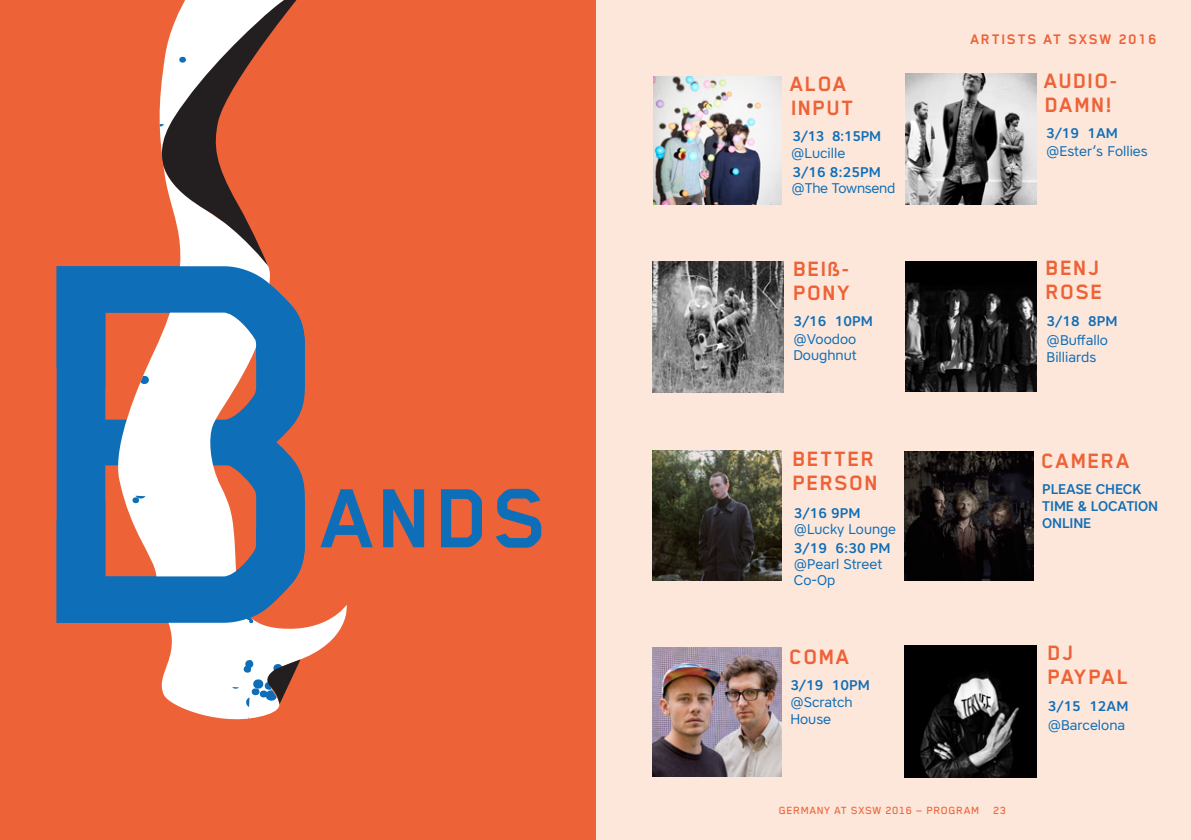
<style>
.page{position:relative;width:1191px;height:840px;background:#fff}
.page>*{position:absolute;margin:0;border:0;box-sizing:border-box;transform-origin:0 0}
.t1{font:700 96.8px "Blender";color:#0f6eb8}
.t2{font:700 24px/24px "Blender";letter-spacing:.045em;color:#ed6237}
.t3{font:700 16px "Blender";letter-spacing:.1em;color:#ed6237}
.t4{font:14px/16px "Core Sans A45";color:#0f6eb8}
.t5{font:500 14px/16.8px "Core Sans A55";letter-spacing:-.01em;color:#0f6eb8}
.t6{font:500 12px "Blender";letter-spacing:.05em;color:#ed6237}
</style>
<div class="page">
<div style="left:596px;top:0;width:595px;height:839px;background:#fde7da"></div>
<div style="left:0;top:0;width:596px;height:839px;background:#ed6237"></div>
<svg style="left:57px;top:0;width:290px;height:719px"></svg>
<img style="left:652px;top:261px;width:131px;height:131px">
<img style="left:652px;top:450px;width:130px;height:130px">
<img style="left:652px;top:647px;width:130px;height:129px">
<img style="left:904px;top:451px;width:129px;height:129px">
<img style="left:653px;top:76px;width:128px;height:128px">
<img style="left:905px;top:73px;width:131px;height:131px">
<img style="left:905px;top:261px;width:131px;height:130px">
<img style="left:904px;top:645px;width:133px;height:132px">
<h1 class="t1" style="left:323px;top:465px;width:228px">ANDS</h1>
<h2 class="t2" style="left:790px;top:71px;width:65px">ALOA<br>INPUT</h2>
<p class="t5" style="left:792px;top:128px;width:79px">3/13 8:15PM</p>
<p class="t4" style="left:791px;top:144px;width:56px">@Lucille</p>
<p class="t5" style="left:792px;top:163px;width:78px">3/16 8:25PM</p>
<p class="t4" style="left:791px;top:180px;width:105px">@The Townsend</p>
<h2 class="t2" style="left:793px;top:256px;width:58px">BEIß-<br>PONY</h2>
<p class="t5" style="left:793px;top:312px;width:81px">3/16 10PM</p>
<p class="t4" style="left:793px;top:330px;width:65px">@Voodoo<br>Doughnut</p>
<h2 class="t2" style="left:792px;top:446px;width:87px">BETTER<br>PERSON</h2>
<p class="t5" style="left:794px;top:504px;width:57px">3/16 9PM</p>
<p class="t5" style="left:794px;top:539px;width:87px">3/19 6:30 PM</p>
<p class="t4" style="left:794px;top:520px;width:104px">@Lucky Lounge</p>
<p class="t4" style="left:794px;top:555px;width:90px">@Pearl Street<br>Co-Op</p>
<h2 class="t2" style="left:789px;top:643px;width:16px">COMA</h2>
<p class="t5" style="left:790px;top:676px;width:70px">3/19 10PM</p>
<p class="t4" style="left:790px;top:693px;width:64px;line-height:16.8px">@Scratch<br>House</p>
<p class="t3" style="left:970px;top:30px;width:187px">ARTISTS AT SXSW 2016</p>
<h2 class="t2" style="left:1044px;top:68px;width:75px">AUDIO-<br>DAMN!</h2>
<p class="t5" style="left:1046px;top:124px;width:74px">3/19 1AM</p>
<p class="t4" style="left:1046px;top:142px;width:103px">@Ester‘s Follies</p>
<h2 class="t2" style="left:1046px;top:255px;width:59px">BENJ<br>ROSE</h2>
<p class="t5" style="left:1046px;top:312px;width:72px">3/18 8PM</p>
<p class="t4" style="left:1046px;top:331px;width:63px;line-height:16.8px">@Buffallo<br>Billiards</p>
<h2 class="t2" style="left:1041px;top:448px;width:90px">CAMERA</h2>
<p class="t5" style="left:1042px;top:480px;width:117px">PLEASE CHECK<br>TIME &amp; LOCATION<br>ONLINE</p>
<h2 class="t2" style="left:1048px;top:639px;width:82px">DJ<br>PAYPAL</h2>
<p class="t5" style="left:1047px;top:697px;width:82px">3/15 12AM</p>
<p class="t4" style="left:1047px;top:716px;width:79px">@Barcelona</p>
<p class="t6" style="left:779px;top:803px;width:229px">germany at sxsw 2016 — program 23</p>
</div>
